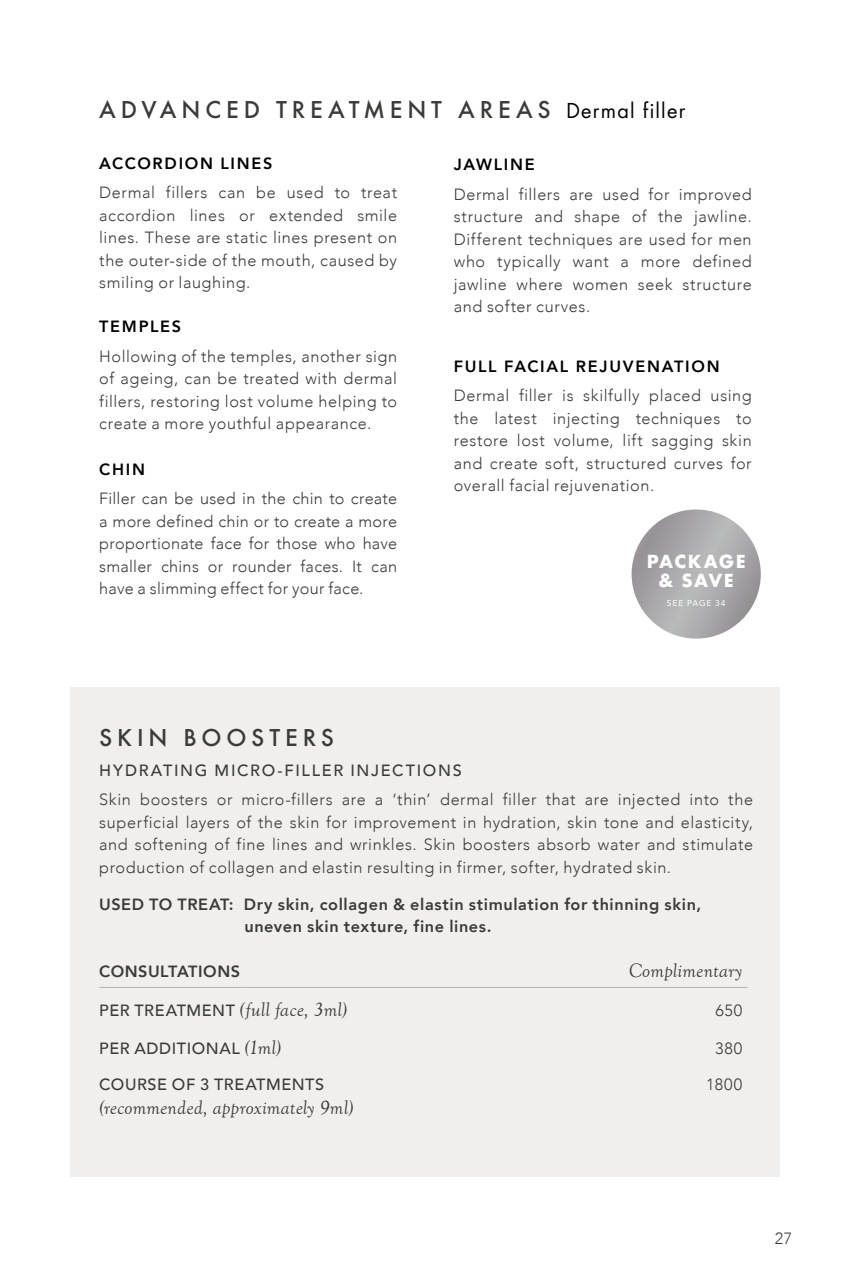
<style>
.page{position:relative;width:851px;height:1276px;background:#fff}
.page>*{position:absolute;margin:0;border:0;box-sizing:border-box;transform-origin:0 0}
.t1{font:500 22.5px "Futura";letter-spacing:.215em;color:#3b3b3a}
.t2{font:italic 20px "Goudy Old Style T";letter-spacing:.015em;color:#3b3b3a}
.t3{font:700 17.5px/18.5px "Futura";letter-spacing:.075em;color:#fff;text-align:center}
.t4{font:300 16.25px/22.5px "Avenir";letter-spacing:.035em;color:#3b3b3a;text-align:justify}
.t5{font:800 16.25px/22.5px "Avenir";letter-spacing:.04em;color:#3b3b3a}
.t6{font:800 16.25px "Avenir";letter-spacing:.105em;color:#000}
.t7{font:500 16.25px "Avenir";letter-spacing:.05em;color:#3b3b3a}
.t8{font:500 16.25px "Avenir";letter-spacing:.1em;color:#3b3b3a}
.t9{font:8.5px "Avenir";letter-spacing:.1em;color:#fff}
.s1{font-weight:400;font-size:20px;color:#000}
.s2{font-family:"Avenir";font-weight:500;font-style:normal;font-size:16.25px}
.s3{font-family:"Goudy Old Style T";font-weight:400;font-style:italic;font-size:20px}
</style>
<div class="page">
<div style="left:71px;top:687px;width:709px;height:489px;background:#f0efed"></div>
<hr style="left:99px;top:987px;width:141px;height:1px;background:#b1b2b3">
<hr style="left:240px;top:987px;width:507px;height:1px;background:#b1b2b3">
<svg style="left:631px;top:509px;width:129px;height:129px;background:#a9a8aa"></svg>
<h1 class="t1" style="left:99px;top:94px;width:587px">ADVANCED TREATMENT AREAS <span class="s1">Dermal filler</span></h1>
<p class="t6" style="left:99px;top:150px;width:175px">ACCORDION LINES</p>
<p class="t4" style="left:99px;top:181px;width:299px">Dermal fillers can be used to treat accordion lines or extended smile lines. These are static lines present on the outer-side of the mouth, caused by smiling or laughing.</p>
<p class="t6" style="left:99px;top:314px;width:83px">TEMPLES</p>
<p class="t4" style="left:99px;top:345px;width:299px">Hollowing of the temples, another sign of ageing, can be treated with dermal fillers, restoring lost volume helping to create a more youthful appearance.</p>
<p class="t6" style="left:99px;top:456px;width:47px">CHIN</p>
<p class="t4" style="left:99px;top:487px;width:299px">Filler can be used in the chin to create a more defined chin or to create a more proportionate face for those who have smaller chins or rounder faces. It can have a slimming effect for your face.</p>
<p class="t6" style="left:454px;top:152px;width:82px">JAWLINE</p>
<p class="t4" style="left:454px;top:183px;width:299px">Dermal fillers are used for improved structure and shape of the jawline.<br>Different techniques are used for men who typically want a more defined jawline where women seek structure and softer curves.</p>
<p class="t6" style="left:454px;top:353px;width:267px">FULL FACIAL REJUVENATION</p>
<p class="t4" style="left:454px;top:384px;width:299px">Dermal filler is skilfully placed using the latest injecting techniques to restore lost volume, lift sagging skin and create soft, structured curves for overall facial rejuvenation.</p>
<p class="t3" style="left:646px;top:552px;width:101px">PACKAGE &amp; SAVE</p>
<p class="t9" style="left:666px;top:596px;width:60px">SEE PAGE 34</p>
<h1 class="t1" style="left:99px;top:722px;width:236px">SKIN BOOSTERS</h1>
<p class="t8" style="left:99px;top:756px;width:364px">HYDRATING MICRO-FILLER INJECTIONS</p>
<p class="t4" style="left:99px;top:788px;width:655px">Skin boosters or micro-fillers are a ‘thin’ dermal filler that are injected into the superficial layers of the skin for improvement in hydration, skin tone and elasticity, and softening of fine lines and wrinkles. Skin boosters absorb water and stimulate production of collagen and elastin resulting in firmer, softer, hydrated skin.</p>
<p class="t5" style="left:244px;top:892px;width:458px;text-indent:-145px">USED TO TREAT: Dry skin, collagen &amp; elastin stimulation for thinning skin, uneven skin texture, fine lines.</p>
<p class="t5" style="left:99px;top:960px;width:142px">CONSULTATIONS</p>
<p class="t2" style="left:628px;top:960px;width:115px">Complimentary</p>
<p class="t2" style="left:99px;top:998px;width:249px"><span class="s2">PER TREATMENT</span> (full face, 3ml)</p>
<p class="t4" style="left:715px;top:998px;width:28px">650</p>
<p class="t7" style="left:99px;top:1034px;width:183px">PER ADDITIONAL <span class="s3">(1ml)</span></p>
<p class="t4" style="left:715px;top:1037px;width:29px">380</p>
<p class="t7" style="left:99px;top:1070px;width:226px">COURSE OF 3 TREATMENTS</p>
<p class="t4" style="left:706px;top:1073px;width:37px">1800</p>
<p class="t2" style="left:99px;top:1097px;width:255px">(recommended, approximately 9ml)</p>
<p class="t4" style="left:774px;top:1227px;width:19px">27</p>
</div>
